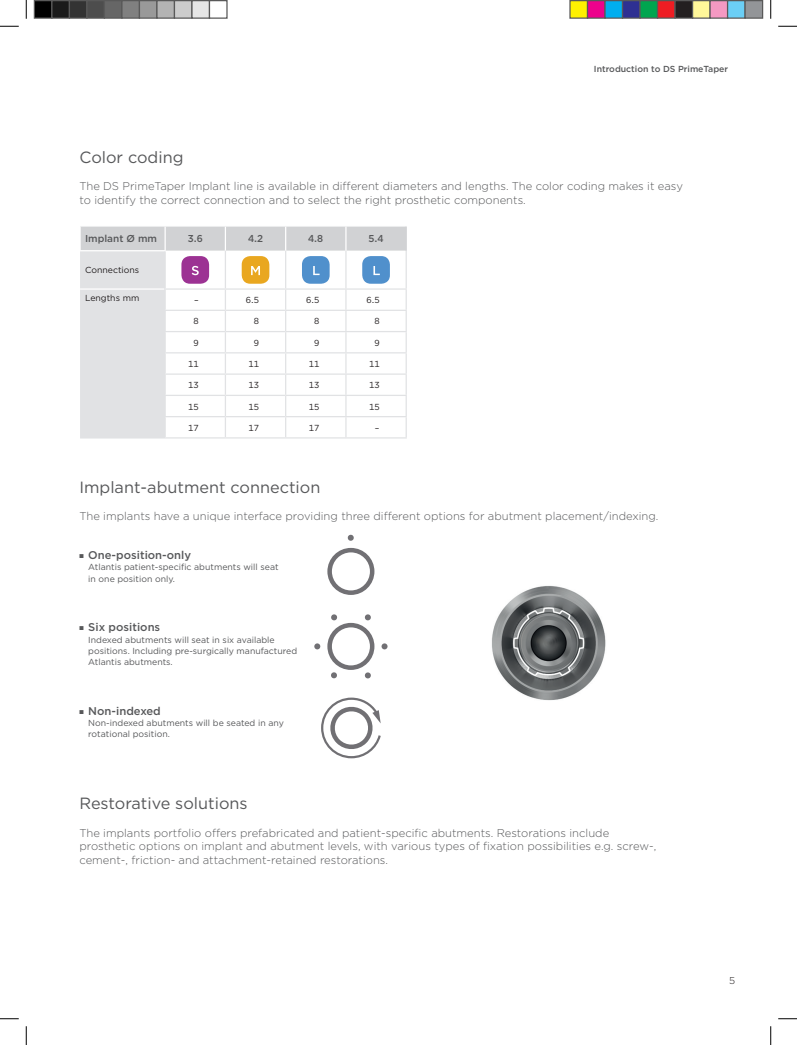
<style>
.page{position:relative;width:797px;height:1045px;background:#fff}
.page>*{position:absolute;margin:0;border:0;box-sizing:border-box;transform-origin:0 0}
.t1{font:16.25px "Gotham";color:#57585a}
.t2{font:300 11.25px/13.8px "Gotham";color:#57585a}
.t3{font:500 11.25px "Gotham";color:#57585a}
.t4{font:500 10px "Gotham";color:#57585a}
.t5{font:300 10px "Gotham";color:#231f20}
.t6{font:8.75px/11.2px "Gotham";color:#57585a}
.t7{font:8.75px "Gotham";color:#231f20}
.t8{font:500 8.75px "Gotham";color:#57585a}
</style>
<div class="page">
<hr style="left:405px;top:251px;width:2px;height:37px;background:#e1e2e4">
<hr style="left:346px;top:288px;width:61px;height:2px;background:#e1e2e4">
<hr style="left:405px;top:290px;width:2px;height:20px;background:#e1e2e4">
<hr style="left:346px;top:310px;width:61px;height:1px;background:#e1e2e4">
<hr style="left:405px;top:311px;width:2px;height:20px;background:#e1e2e4">
<hr style="left:346px;top:331px;width:61px;height:1px;background:#e1e2e4">
<hr style="left:405px;top:332px;width:2px;height:20px;background:#e1e2e4">
<hr style="left:346px;top:352px;width:61px;height:1px;background:#e1e2e4">
<hr style="left:405px;top:353px;width:2px;height:20px;background:#e1e2e4">
<hr style="left:346px;top:373px;width:61px;height:2px;background:#e1e2e4">
<hr style="left:405px;top:375px;width:2px;height:20px;background:#e1e2e4">
<hr style="left:346px;top:395px;width:61px;height:1px;background:#e1e2e4">
<hr style="left:405px;top:396px;width:2px;height:20px;background:#e1e2e4">
<hr style="left:346px;top:416px;width:61px;height:1px;background:#e1e2e4">
<hr style="left:405px;top:417px;width:2px;height:20px;background:#e1e2e4">
<hr style="left:346px;top:437px;width:61px;height:1px;background:#e1e2e4">
<hr style="left:405px;top:227px;width:2px;height:24px;background:#d1d2d4">
<svg style="left:80px;top:226px;width:326px;height:212px"></svg>
<img style="left:492px;top:586px;width:114px;height:115px">
<svg style="left:327px;top:548px;width:47px;height:47px"></svg>
<svg style="left:347px;top:535px;width:7px;height:6px"></svg>
<svg style="left:381px;top:643px;width:6px;height:6px"></svg>
<svg style="left:327px;top:614px;width:47px;height:64px"></svg>
<svg style="left:314px;top:643px;width:6px;height:6px"></svg>
<svg style="left:321px;top:697px;width:60px;height:61px"></svg>
<svg style="left:0;top:25px;width:19px;height:2px"></svg>
<svg style="left:778px;top:25px;width:19px;height:2px"></svg>
<svg style="left:0;top:1018px;width:19px;height:1px"></svg>
<svg style="left:778px;top:1018px;width:19px;height:1px"></svg>
<svg style="left:25px;top:0;width:2px;height:19px"></svg>
<svg style="left:25px;top:1026px;width:2px;height:19px"></svg>
<svg style="left:770px;top:0;width:1px;height:19px"></svg>
<svg style="left:770px;top:1026px;width:1px;height:19px"></svg>
<div style="left:34px;top:1px;width:18px;height:17px;background:#000"></div>
<div style="left:34px;top:0;width:18px;height:19px;border:1px solid #595959"></div>
<div style="left:52px;top:1px;width:17px;height:17px;background:#1a1a1a"></div>
<div style="left:51px;top:0;width:19px;height:19px;border:1px solid #595959"></div>
<div style="left:69px;top:1px;width:18px;height:17px;background:#333"></div>
<div style="left:69px;top:0;width:19px;height:19px;border:1px solid #595959"></div>
<div style="left:87px;top:1px;width:17px;height:17px;background:#4d4d4d"></div>
<div style="left:86px;top:0;width:19px;height:19px;border:1px solid #595959"></div>
<div style="left:104px;top:1px;width:18px;height:17px;background:#666"></div>
<div style="left:104px;top:0;width:18px;height:19px;border:1px solid #595959"></div>
<div style="left:122px;top:1px;width:17px;height:17px;background:#808080"></div>
<div style="left:121px;top:0;width:19px;height:19px;border:1px solid #595959"></div>
<div style="left:139px;top:1px;width:18px;height:17px;background:#999"></div>
<div style="left:139px;top:0;width:19px;height:19px;border:1px solid #595959"></div>
<div style="left:157px;top:1px;width:17px;height:17px;background:#b3b3b3"></div>
<div style="left:156px;top:0;width:19px;height:19px;border:1px solid #595959"></div>
<div style="left:174px;top:1px;width:18px;height:17px;background:#ccc"></div>
<div style="left:174px;top:0;width:18px;height:19px;border:1px solid #595959"></div>
<div style="left:192px;top:1px;width:17px;height:17px;background:#e6e6e6"></div>
<div style="left:191px;top:0;width:19px;height:19px;border:1px solid #595959"></div>
<div style="left:209px;top:0;width:19px;height:19px;border:1px solid #595959"></div>
<div style="left:570px;top:1px;width:17px;height:17px;background:#fff101"></div>
<div style="left:569px;top:0;width:19px;height:19px;border:1px solid #595959"></div>
<div style="left:587px;top:1px;width:18px;height:17px;background:#ed028c"></div>
<div style="left:587px;top:0;width:18px;height:19px;border:1px solid #595959"></div>
<div style="left:605px;top:1px;width:17px;height:17px;background:#00aeef"></div>
<div style="left:604px;top:0;width:19px;height:19px;border:1px solid #595959"></div>
<div style="left:622px;top:1px;width:18px;height:17px;background:#2e3092"></div>
<div style="left:622px;top:0;width:18px;height:19px;border:1px solid #595959"></div>
<div style="left:640px;top:1px;width:17px;height:17px;background:#00a54f"></div>
<div style="left:639px;top:0;width:19px;height:19px;border:1px solid #595959"></div>
<div style="left:657px;top:1px;width:18px;height:17px;background:#ee1d23"></div>
<div style="left:657px;top:0;width:18px;height:19px;border:1px solid #595959"></div>
<div style="left:675px;top:1px;width:17px;height:17px;background:#231f20"></div>
<div style="left:674px;top:0;width:19px;height:19px;border:1px solid #595959"></div>
<div style="left:692px;top:1px;width:18px;height:17px;background:#fff79a"></div>
<div style="left:692px;top:0;width:18px;height:19px;border:1px solid #595959"></div>
<div style="left:710px;top:1px;width:17px;height:17px;background:#f499c2"></div>
<div style="left:709px;top:0;width:19px;height:19px;border:1px solid #595959"></div>
<div style="left:727px;top:1px;width:18px;height:17px;background:#6bcff6"></div>
<div style="left:727px;top:0;width:18px;height:19px;border:1px solid #595959"></div>
<div style="left:745px;top:1px;width:17px;height:17px;background:#939598"></div>
<div style="left:744px;top:0;width:19px;height:19px;border:1px solid #595959"></div>
<p class="t8" style="left:594px;top:63px;width:136px">Introduction to DS PrimeTaper</p>
<h1 class="t1" style="left:79px;top:147px;width:106px">Color coding</h1>
<p class="t2" style="left:79px;top:179px;width:605px">The DS PrimeTaper Implant line is available in different diameters and lengths. The color coding makes it easy to identify the correct connection and to select the right prosthetic components.</p>
<p class="t4" style="left:85px;top:232px;width:73px">Implant Ø mm</p>
<p class="t4" style="left:188px;top:232px;width:16px">3.6</p>
<p class="t4" style="left:248px;top:232px;width:16px">4.2</p>
<p class="t4" style="left:308px;top:232px;width:16px">4.8</p>
<p class="t4" style="left:368px;top:232px;width:16px">5.4</p>
<p class="t7" style="left:85px;top:265px;width:56px">Connections</p>
<p class="t7" style="left:85px;top:292px;width:56px">Lengths mm</p>
<p class="t7" style="left:194px;top:294px;width:6px">–</p>
<p class="t7" style="left:246px;top:294px;width:15px">6.5</p>
<p class="t7" style="left:306px;top:294px;width:15px">6.5</p>
<p class="t7" style="left:366px;top:294px;width:15px">6.5</p>
<p class="t7" style="left:193px;top:316px;width:7px">8</p>
<p class="t7" style="left:254px;top:316px;width:7px">8</p>
<p class="t7" style="left:314px;top:316px;width:7px">8</p>
<p class="t7" style="left:374px;top:316px;width:7px">8</p>
<p class="t7" style="left:193px;top:337px;width:7px">9</p>
<p class="t7" style="left:254px;top:337px;width:7px">9</p>
<p class="t7" style="left:314px;top:337px;width:7px">9</p>
<p class="t7" style="left:374px;top:337px;width:7px">9</p>
<p class="t7" style="left:188px;top:358px;width:12px">11</p>
<p class="t7" style="left:248px;top:358px;width:12px">11</p>
<p class="t7" style="left:309px;top:358px;width:12px">11</p>
<p class="t7" style="left:369px;top:358px;width:12px">11</p>
<p class="t7" style="left:188px;top:379px;width:12px">13</p>
<p class="t7" style="left:248px;top:379px;width:12px">13</p>
<p class="t7" style="left:309px;top:379px;width:12px">13</p>
<p class="t7" style="left:369px;top:379px;width:12px">13</p>
<p class="t7" style="left:188px;top:401px;width:12px">15</p>
<p class="t7" style="left:248px;top:401px;width:12px">15</p>
<p class="t7" style="left:309px;top:401px;width:12px">15</p>
<p class="t7" style="left:369px;top:401px;width:12px">15</p>
<p class="t7" style="left:188px;top:422px;width:12px">17</p>
<p class="t7" style="left:248px;top:422px;width:12px">17</p>
<p class="t7" style="left:309px;top:422px;width:12px">17</p>
<p class="t7" style="left:375px;top:422px;width:6px">–</p>
<h1 class="t1" style="left:79px;top:477px;width:242px">Implant-abutment connection</h1>
<p class="t2" style="left:79px;top:509px;width:580px">The implants have a unique interface providing three different options for abutment placement/indexing.</p>
<p class="t3" style="left:79px;top:548px;width:113px">■ One-position-only</p>
<p class="t6" style="left:88px;top:561px;width:192px">Atlantis patient-specific abutments will seat in one position only.</p>
<p class="t3" style="left:79px;top:620px;width:82px">■ Six positions</p>
<p class="t6" style="left:88px;top:633px;width:210px">Indexed abutments will seat in six available positions. Including pre-surgically manufactured<br>Atlantis abutments.</p>
<p class="t3" style="left:79px;top:703px;width:83px">■ Non-indexed</p>
<p class="t6" style="left:88px;top:717px;width:197px">Non-indexed abutments will be seated in any rotational position.</p>
<h1 class="t1" style="left:79px;top:793px;width:170px">Restorative solutions</h1>
<p class="t2" style="left:79px;top:825px;width:578px">The implants portfolio offers prefabricated and patient-specific abutments. Restorations include prosthetic options on implant and abutment levels, with various types of fixation possibilities e.g. screw-, cement-, friction- and attachment-retained restorations.</p>
<p class="t5" style="left:729px;top:974px;width:8px">5</p>
</div>
